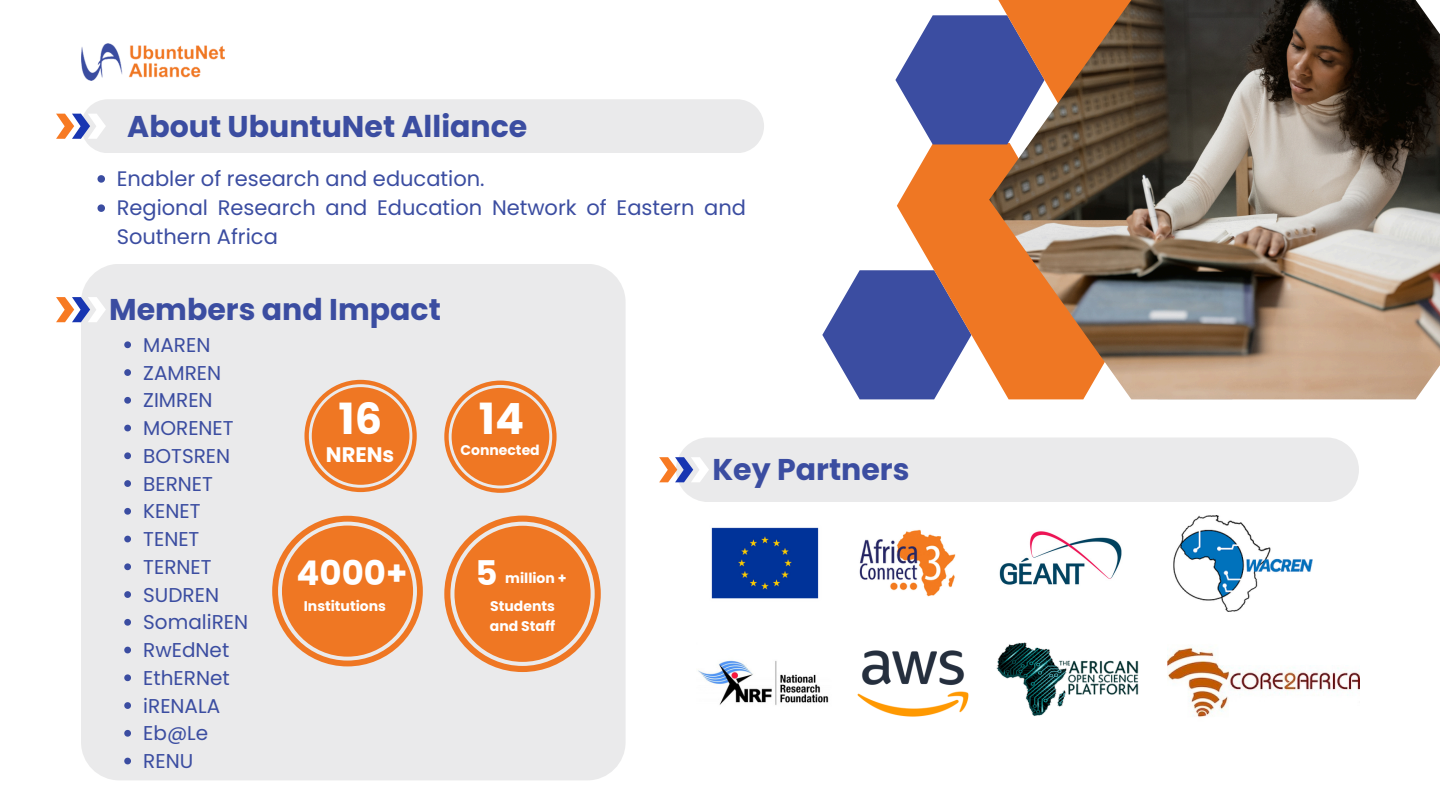
<style>
.page{position:relative;width:1440px;height:810px;background:#fff}
.page>*{position:absolute;margin:0;border:0;box-sizing:border-box;transform-origin:0 0}
.t1{font:700 43px "Poppins";color:#fff}
.t2{font:700 34px "Poppins";color:#fff}
.t3{font:700 30px "Poppins";color:#3b4da1}
.t4{font:21px/29.2px "Poppins";color:#3b4da1}
.t5{font:700 21px "Poppins";color:#fff}
.t6{font:20px "Poppins";color:#3b4da1}
.t7{font:700 14px/19.5px "Poppins";color:#fff}
</style>
<div class="page">
<img style="left:81px;top:43px;width:143px;height:38px">
<div style="left:81px;top:264px;width:545px;height:516px;background:#eaeaeb;border-radius:38px"></div>
<div style="left:56px;top:99px;width:708px;height:54px;background:#eaeaeb"></div>
<svg style="left:56px;top:297px;width:50px;height:25px"></svg>
<svg style="left:659px;top:437px;width:700px;height:65px"></svg>
<svg style="left:822px;top:270px;width:75px;height:129px"></svg>
<svg style="left:897px;top:144px;width:92px;height:255px;fill:#ef7725"></svg>
<svg style="left:895px;top:15px;width:94px;height:129px"></svg>
<img style="left:989px;top:0;width:451px;height:399px">
<svg style="left:272px;top:516px;width:151px;height:150px"></svg>
<div style="left:282px;top:526px;width:131px;height:131px;background:#ef7723;border-radius:50%"></div>
<svg style="left:304px;top:380px;width:113px;height:112px"></svg>
<div style="left:312px;top:387px;width:97px;height:98px;background:#ef7723;border-radius:50%"></div>
<svg style="left:444px;top:381px;width:113px;height:112px"></svg>
<div style="left:452px;top:388px;width:97px;height:98px;background:#ef7723;border-radius:50%"></div>
<svg style="left:444px;top:516px;width:157px;height:156px"></svg>
<div style="left:454px;top:526px;width:137px;height:136px;background:#ef7723;border-radius:50%"></div>
<img style="left:711px;top:527px;width:108px;height:72px">
<img style="left:859px;top:529px;width:97px;height:68px">
<img style="left:698px;top:660px;width:131px;height:45px">
<img style="left:999px;top:531px;width:123px;height:54px">
<img style="left:857px;top:651px;width:111px;height:66px">
<img style="left:1167px;top:647px;width:192px;height:70px">
<img style="left:1174px;top:516px;width:139px;height:96px">
<img style="left:996px;top:643px;width:143px;height:73px">
<svg style="left:98px;top:175px;width:7px;height:8px"></svg>
<svg style="left:98px;top:204px;width:7px;height:8px"></svg>
<svg style="left:124px;top:341px;width:7px;height:7px"></svg>
<svg style="left:124px;top:369px;width:7px;height:7px"></svg>
<svg style="left:124px;top:397px;width:7px;height:7px"></svg>
<svg style="left:124px;top:425px;width:7px;height:6px"></svg>
<svg style="left:124px;top:452px;width:7px;height:7px"></svg>
<svg style="left:124px;top:480px;width:7px;height:7px"></svg>
<svg style="left:124px;top:508px;width:7px;height:7px"></svg>
<svg style="left:124px;top:536px;width:7px;height:6px"></svg>
<svg style="left:124px;top:563px;width:7px;height:7px"></svg>
<svg style="left:124px;top:591px;width:7px;height:7px"></svg>
<svg style="left:124px;top:619px;width:7px;height:7px"></svg>
<svg style="left:124px;top:647px;width:7px;height:6px"></svg>
<svg style="left:124px;top:674px;width:7px;height:7px"></svg>
<svg style="left:124px;top:702px;width:7px;height:7px"></svg>
<svg style="left:124px;top:730px;width:7px;height:7px"></svg>
<svg style="left:124px;top:758px;width:7px;height:6px"></svg>
<p class="t3" style="left:127px;top:105px;width:402px">About UbuntuNet Alliance</p>
<p class="t4" style="left:117px;top:164px;width:369px">Enabler of research and education.</p>
<p class="t4" style="left:117px;top:193px;width:631px">Regional Research and Education Network of Eastern and<br>Southern Africa</p>
<h2 class="t3" style="left:109px;top:289px;width:333px">Members and Impact</h2>
<p class="t6" style="left:143px;top:331px;width:69px">MAREN</p>
<p class="t6" style="left:143px;top:359px;width:79px">ZAMREN</p>
<h2 class="t6" style="left:143px;top:386px;width:71px">ZIMREN</h2>
<p class="t6" style="left:143px;top:414px;width:92px">MORENET</p>
<p class="t6" style="left:143px;top:442px;width:88px">BOTSREN</p>
<p class="t6" style="left:143px;top:470px;width:71px">BERNET</p>
<p class="t6" style="left:143px;top:497px;width:59px">KENET</p>
<p class="t6" style="left:143px;top:525px;width:58px">TENET</p>
<p class="t6" style="left:143px;top:553px;width:70px">TERNET</p>
<p class="t6" style="left:143px;top:581px;width:77px">SUDREN</p>
<p class="t6" style="left:143px;top:608px;width:106px">SomaliREN</p>
<p class="t6" style="left:143px;top:636px;width:88px">RwEdNet</p>
<p class="t6" style="left:143px;top:664px;width:88px">EthERNet</p>
<p class="t6" style="left:143px;top:692px;width:78px">iRENALA</p>
<p class="t6" style="left:143px;top:719px;width:67px">Eb@Le</p>
<p class="t6" style="left:143px;top:747px;width:51px">RENU</p>
<p class="t1" style="left:339px;top:389px;width:45px">16</p>
<p class="t5" style="left:326px;top:440px;width:70px">NRENs</p>
<p class="t2" style="left:297px;top:550px;width:112px">4000+</p>
<h3 class="t7" style="left:304px;top:597px;width:84px">Institutions</h3>
<p class="t1" style="left:479px;top:389px;width:47px">14</p>
<p class="t7" style="left:460px;top:441px;width:81px">Connected</p>
<p class="t2" style="left:476px;top:550px;width:24px">5</p>
<h1 class="t7" style="left:505px;top:568px;width:63px">million +</h1>
<p class="t7" style="left:490px;top:597px;width:67px">Students and Staff</p>
<p class="t3" style="left:712px;top:449px;width:199px">Key Partners</p>
</div>
